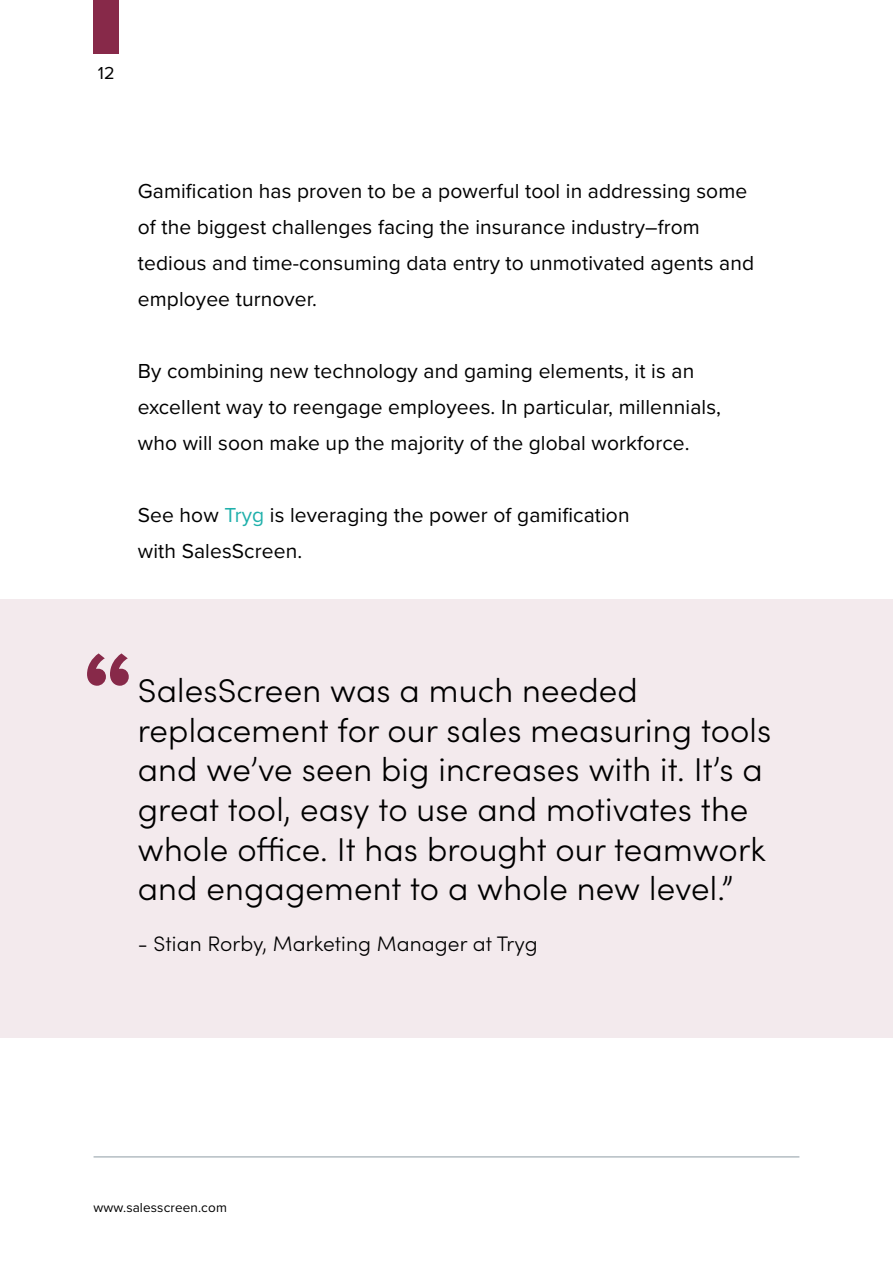
<style>
.page{position:relative;width:893px;height:1263px;background:#fff}
.page>*{position:absolute;margin:0;border:0;box-sizing:border-box;transform-origin:0 0}
.t1{font:700 112.5px "Proxima Nova";color:#872949}
.t2{font:300 33px/39.6px "Sofia Pro";letter-spacing:.005em;color:#000}
.t3{font:21px/36px "Proxima Nova";letter-spacing:.005em;color:#000}
.t4{font:300 21px "Sofia Pro";letter-spacing:.005em;color:#000}
.t5{font:18px "Proxima Nova";color:#000}
.t6{font:13.5px "Proxima Nova";letter-spacing:.01em;color:#000}
.s1{color:#1fb0ab}
</style>
<div class="page">
<div style="left:0;top:599px;width:893px;height:438px;background:#f3eaed"></div>
<hr style="left:892px;top:0;width:1px;height:859px;background:#872949">
<hr style="left:94px;top:1156px;width:705px;height:1px;background:#8f9ca5">
<div style="left:94px;top:0;width:25px;height:54px;background:#872949"></div>
<p class="t5" style="left:98px;top:60px;width:18px">12</p>
<p class="t3" style="left:138px;top:172px;width:618px">Gamification has proven to be a powerful tool in addressing some of the biggest challenges facing the insurance industry–from tedious and time-consuming data entry to unmotivated agents and employee turnover.</p>
<p class="t3" style="left:138px;top:352px;width:585px">By combining new technology and gaming elements, it is an excellent way to reengage employees. In particular, millennials, who will soon make up the majority of the global workforce.</p>
<p class="t3" style="left:138px;top:496px;width:493px">See how <span class="s1">Tryg</span> is leveraging the power of gamification with SalesScreen.</p>
<h1 class="t1" style="left:83px;top:608px;width:53px">“</h1>
<h2 class="t2" style="left:138px;top:669px;width:635px">SalesScreen was a much needed replacement for our sales measuring tools and we’ve seen big increases with it. It’s a great tool, easy to use and motivates the whole office. It has brought our teamwork and engagement to a whole new level.”</h2>
<p class="t4" style="left:138px;top:928px;width:401px">- Stian Rorby, Marketing Manager at Tryg</p>
<p class="t6" style="left:94px;top:1197px;width:135px">www.salesscreen.com</p>
</div>
